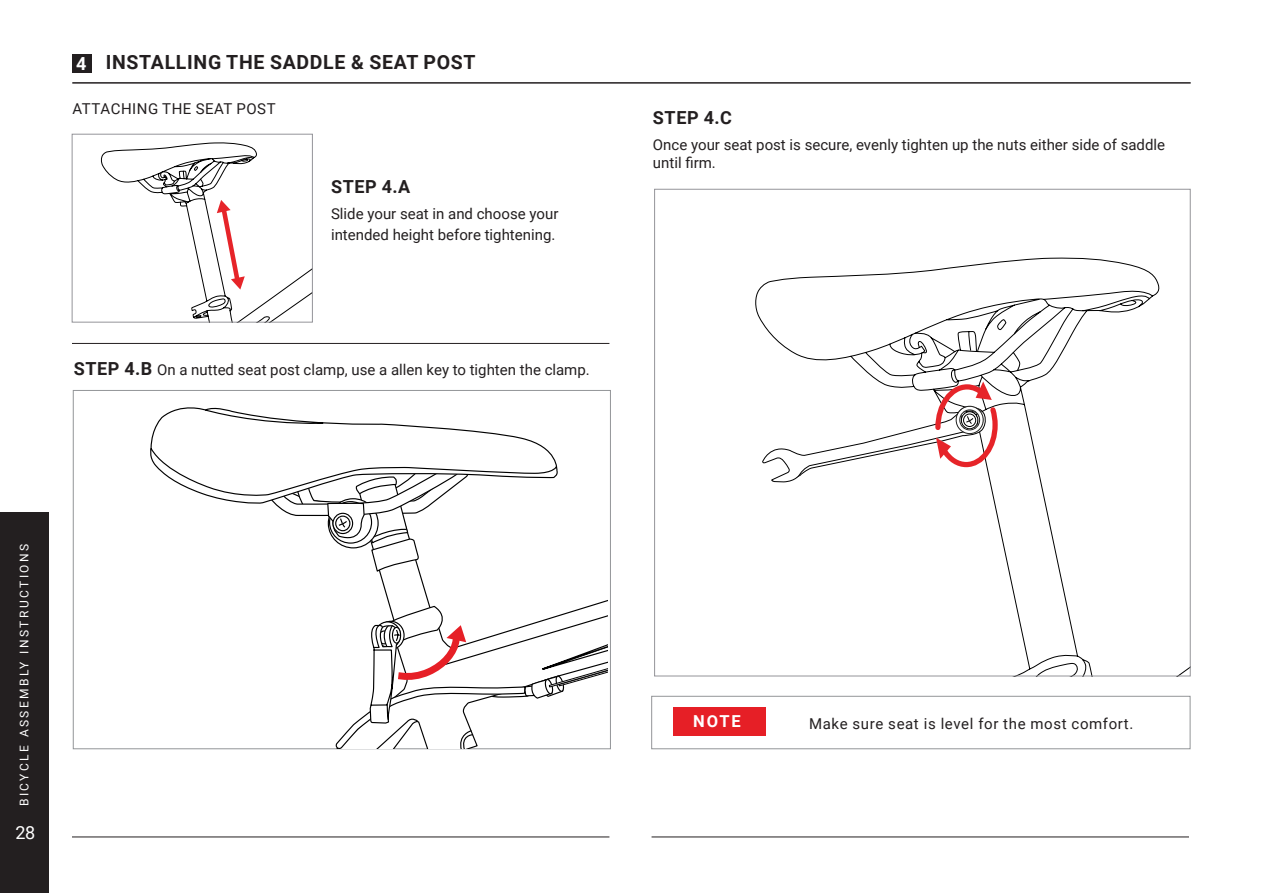
<style>
.page{position:relative;width:1263px;height:893px;background:#fff}
.page>*{position:absolute;margin:0;border:0;box-sizing:border-box;transform-origin:0 0}
.t1{font:700 19.5px "Roboto";letter-spacing:.035em;color:#231f20}
.t2{font:700 18px "Roboto";letter-spacing:.035em;color:#231f20}
.t3{font:18px "Roboto";color:#fff}
.t4{font:700 18px "Roboto";color:#fff}
.t5{font:700 16.5px "Roboto";color:#fff}
.t6{font:15px/21px "Roboto";color:#231f20}
.t7{font:15px "Roboto";letter-spacing:.04em;color:#231f20}
.t8{font:15px "Roboto";letter-spacing:.035em;color:#231f20}
.t9{font:12px "Roboto";letter-spacing:.2em;color:#fff}
.s1{font-weight:700;font-size:18px}
</style>
<div class="page">
<div style="left:0;top:512px;width:49px;height:381px;background:#231f20"></div>
<hr style="left:72px;top:82px;width:1119px;height:2px;background:#231f20">
<div style="left:72px;top:55px;width:20px;height:18px;background:#231f20"></div>
<hr style="left:72px;top:343px;width:537px;height:1px;background:#231f20">
<hr style="left:72px;top:837px;width:537px;height:1px;background:#231f20">
<hr style="left:651px;top:837px;width:538px;height:1px;background:#231f20">
<div style="left:651px;top:696px;width:539px;height:53px;border:1px solid #939598"></div>
<div style="left:673px;top:708px;width:92px;height:28px;background:#e61f26"></div>
<svg style="left:100px;top:142px;width:210px;height:178px"></svg>
<div style="left:72px;top:134px;width:240px;height:188px;border:1px solid #949499"></div>
<svg style="left:755px;top:257px;width:433px;height:417px"></svg>
<svg style="left:762px;top:382px;width:238px;height:101px"></svg>
<svg style="left:149px;top:407px;width:460px;height:342px"></svg>
<p class="t4" style="left:76px;top:51px;width:12px">4</p>
<p class="t1" style="left:106px;top:49px;width:371px">INSTALLING THE SADDLE &amp; SEAT POST</p>
<p class="t8" style="left:73px;top:98px;width:205px">ATTACHING THE SEAT POST</p>
<p class="t2" style="left:331px;top:174px;width:81px">STEP 4.A</p>
<p class="t6" style="left:331px;top:203px;width:229px">Slide your seat in and choose your intended height before tightening.</p>
<p class="t6" style="left:74px;top:358px;width:518px"><span class="s1">STEP 4.B</span> On a nutted seat post clamp, use a allen key to tighten the clamp.</p>
<p class="t2" style="left:653px;top:105px;width:80px">STEP 4.C</p>
<p class="t6" style="left:653px;top:134px;width:514px">Once your seat post is secure, evenly tighten up the nuts either side of saddle</p>
<p class="t6" style="left:653px;top:152px;width:64px">until firm.</p>
<p class="t9" style="left:16px;top:806px;width:264px;rotate:-90deg">BICYCLE ASSEMBLY INSTRUCTIONS</p>
<p class="t3" style="left:16px;top:820px;width:21px">28</p>
<p class="t5" style="left:693px;top:710px;width:49px">NOTE</p>
<p class="t7" style="left:809px;top:713px;width:326px">Make sure seat is level for the most comfort.</p>
</div>
